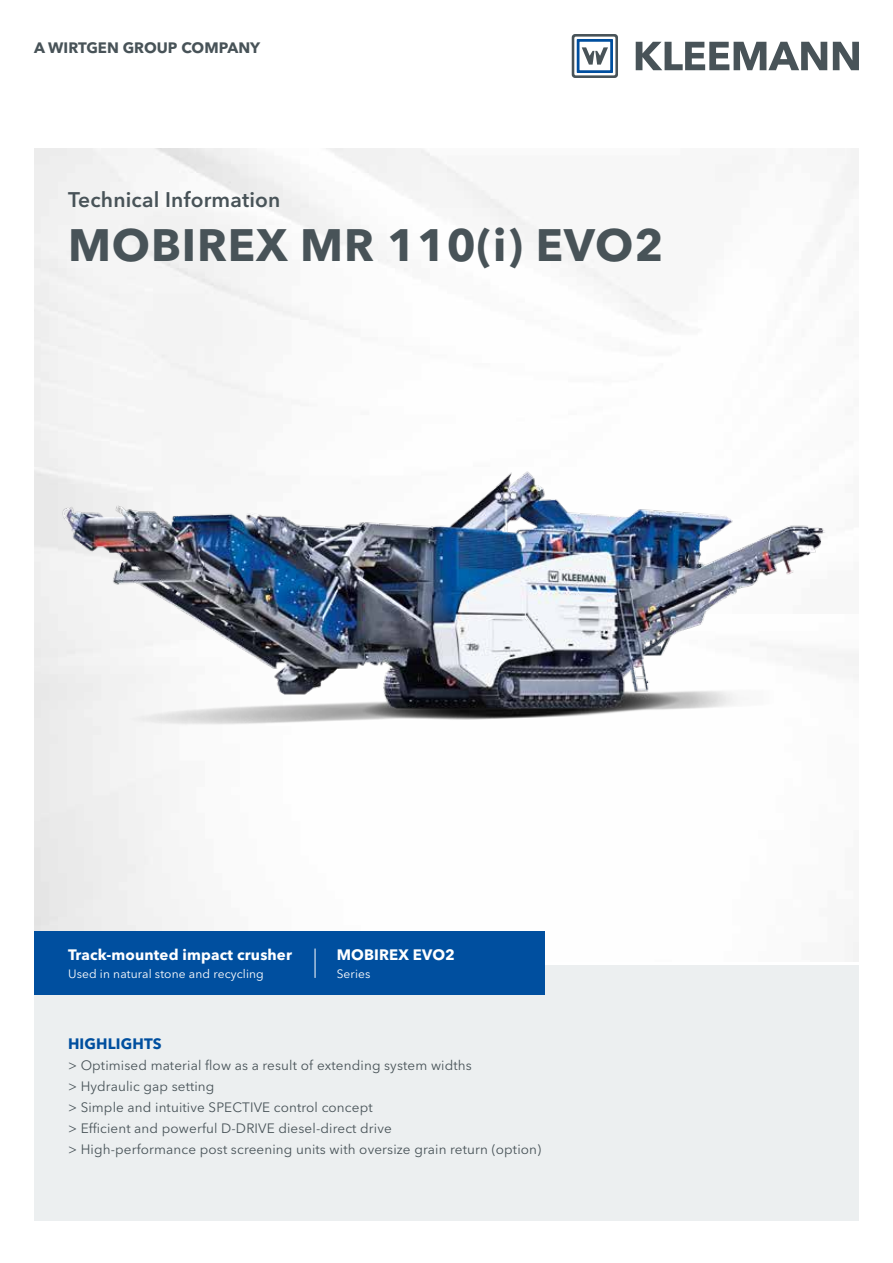
<style>
.page{position:relative;width:893px;height:1263px;background:#fff}
.page>*{position:absolute;margin:0;border:0;box-sizing:border-box;transform-origin:0 0}
.t1{font:700 45px "Avenir Next LT Pro";letter-spacing:.02em;color:#485358}
.t2{font:600 21px "Avenir Next LT Pro";letter-spacing:.01em;color:#485358}
.t3{font:700 15px "Avenir Next LT Pro";letter-spacing:.01em;color:#fff}
.t4{font:700 15px "Avenir Next LT Pro";color:#485358}
.t5{font:700 15px "Avenir Next LT Pro";letter-spacing:.01em;color:#004f9f}
.t6{font:13.5px/21px "Avenir Next LT Pro";letter-spacing:.01em;color:#485358}
.t7{font:12px "Avenir Next LT Pro";letter-spacing:.01em;color:#fff}
</style>
<div class="page">
<img style="left:34px;top:149px;width:825px;height:812px">
<svg style="left:636px;top:42px;width:191px;height:28px"></svg>
<svg style="left:833px;top:42px;width:26px;height:28px"></svg>
<svg style="left:572px;top:34px;width:46px;height:44px"></svg>
<div style="left:34px;top:965px;width:825px;height:255px;background:#eceff0"></div>
<div style="left:34px;top:931px;width:510px;height:64px;background:#004f9f"></div>
<hr style="left:315px;top:948px;width:1px;height:30px;background:#fff">
<img style="left:54px;top:415px;width:795px;height:396px">
<p class="t4" style="left:34px;top:39px;width:228px">A WIRTGEN GROUP COMPANY</p>
<h2 class="t2" style="left:68px;top:187px;width:214px">Technical Information</h2>
<h1 class="t1" style="left:68px;top:218px;width:597px">MOBIREX MR 110(i) EVO2</h1>
<p class="t3" style="left:68px;top:945px;width:225px">Track-mounted impact crusher</p>
<p class="t7" style="left:68px;top:966px;width:197px">Used in natural stone and recycling</p>
<p class="t3" style="left:337px;top:945px;width:120px">MOBIREX EVO2</p>
<p class="t7" style="left:337px;top:966px;width:35px">Series</p>
<p class="t5" style="left:68px;top:1034px;width:95px">HIGHLIGHTS</p>
<p class="t6" style="left:68px;top:1055px;width:475px">&gt; Optimised material flow as a result of extending system widths<br>&gt; Hydraulic gap setting<br>&gt; Simple and intuitive SPECTIVE control concept<br>&gt; Efficient and powerful D-DRIVE diesel-direct drive<br>&gt; High-performance post screening units with oversize grain return (option)</p>
</div>
